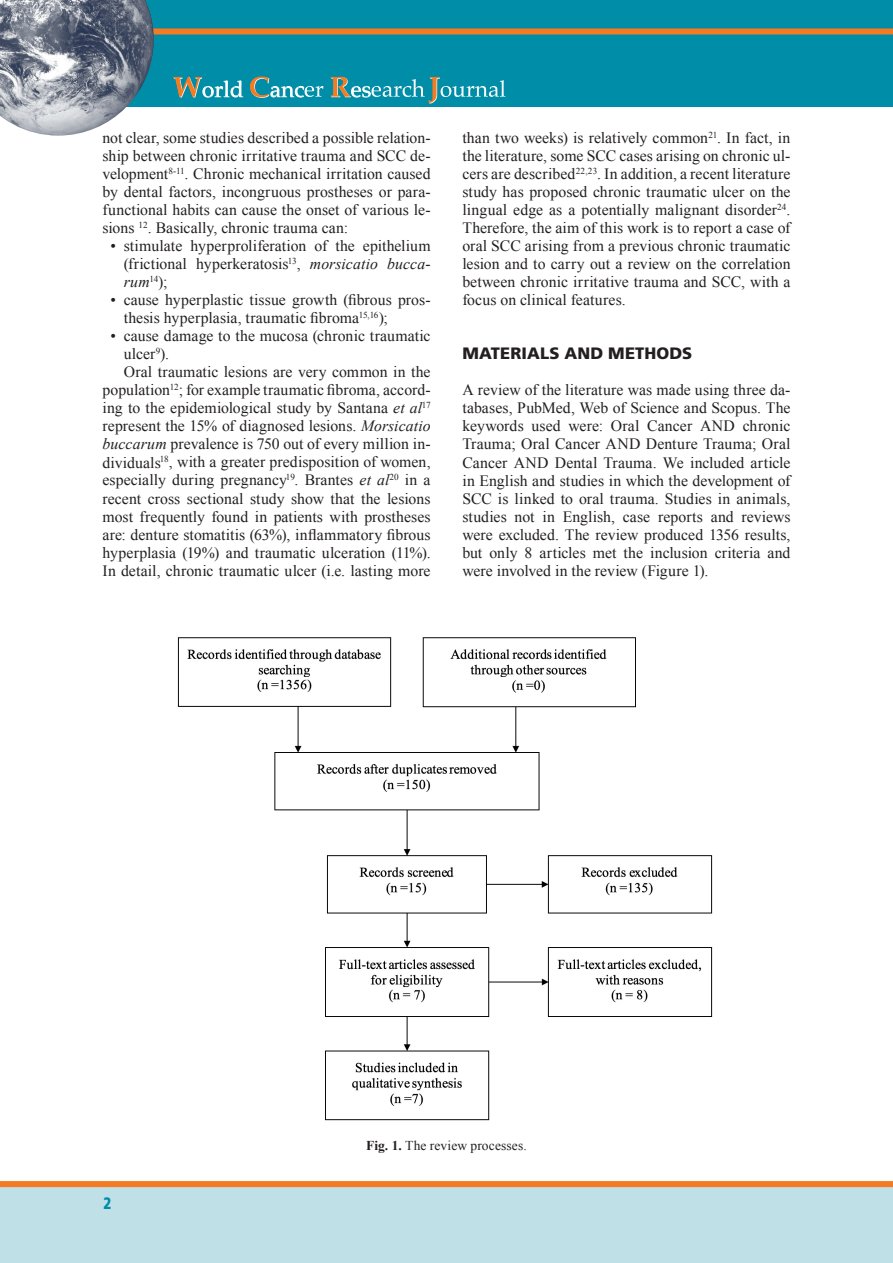
<style>
.page{position:relative;width:893px;height:1263px;background:#fff}
.page>*{position:absolute;margin:0;border:0;box-sizing:border-box;transform-origin:0 0}
.t1{font:900 16.5px "Frutiger";letter-spacing:.005em;color:#231f20}
.t2{font:900 16.5px "Frutiger";color:#008da8;scale:.8 1}
.t3{font:15.75px/18px "Times New Roman";letter-spacing:.005em;color:#231f20;text-align:justify}
.t4{font:13.5px "Times New Roman";letter-spacing:.01em;color:#231f20}
.s1{font-style:italic}
.s2{font-weight:700}
</style>
<div class="page">
<div style="left:0;top:0;width:893px;height:106px;background:#008da8"></div>
<div style="left:0;top:1181px;width:893px;height:82px;background:#c0e0e8"></div>
<div style="left:0;top:28px;width:893px;height:6px;background:#f47b21"></div>
<div style="left:0;top:1181px;width:893px;height:6px;background:#f47b21"></div>
<img style="left:0;top:0;width:154px;height:136px">
<svg style="left:173px;top:77px;width:70px;height:21px"></svg>
<svg style="left:250px;top:77px;width:73px;height:21px"></svg>
<svg style="left:331px;top:77px;width:174px;height:26px"></svg>
<img style="left:177px;top:637px;width:536px;height:484px">
<p class="t3" style="left:102px;top:129px;width:330px">not clear, some studies described a possible relation&shy;ship between chronic irritative trauma and SCC de&shy;velopment<sup>8-11</sup>. Chronic mechanical irritation caused by dental factors, incongruous prostheses or para&shy;functional habits can cause the onset of various le&shy;sions <sup>12</sup>. Basically, chronic trauma can:</p>
<p class="t3" style="left:124px;top:237px;width:308px;text-indent:-13px">• stimulate hyperproliferation of the epithelium (frictional hyperkeratosis<sup>13</sup>, <span class="s1">morsicatio bucca&shy;rum</span><sup>14</sup>);</p>
<p class="t3" style="left:124px;top:291px;width:308px;text-indent:-13px">• cause hyperplastic tissue growth (fibrous pros&shy;thesis hyperplasia, traumatic fibroma<sup>15,16</sup>);</p>
<p class="t3" style="left:110px;top:327px;width:322px">• cause damage to the mucosa (chronic traumatic</p>
<p class="t3" style="left:124px;top:345px;width:47px">ulcer<sup>9</sup>).</p>
<p class="t3" style="left:124px;top:363px;width:308px">Oral traumatic lesions are very common in the</p>
<p class="t3" style="left:102px;top:381px;width:330px">population<sup>12</sup>; for example traumatic fibroma, accord-</p>
<p class="t3" style="left:102px;top:399px;width:330px">ing to the epidemiological study by Santana <span class="s1">et al</span><sup>17</sup></p>
<p class="t3" style="left:102px;top:417px;width:330px">represent the 15% of diagnosed lesions. <span class="s1">Morsicatio</span></p>
<p class="t3" style="left:102px;top:435px;width:330px"><span class="s1">buccarum</span> prevalence is 750 out of every million in-</p>
<p class="t3" style="left:102px;top:453px;width:330px">dividuals<sup>18</sup>, with a greater predisposition of women,</p>
<p class="t3" style="left:102px;top:471px;width:330px">especially during pregnancy<sup>19</sup>. Brantes <span class="s1">et al</span><sup>20</sup> in a</p>
<p class="t3" style="left:102px;top:489px;width:330px">recent cross sectional study show that the lesions</p>
<p class="t3" style="left:102px;top:507px;width:330px">most frequently found in patients with prostheses</p>
<p class="t3" style="left:102px;top:525px;width:330px">are: denture stomatitis (63%), inflammatory fibrous</p>
<p class="t3" style="left:102px;top:543px;width:330px">hyperplasia (19%) and traumatic ulceration (11%).</p>
<p class="t3" style="left:102px;top:561px;width:330px">In detail, chronic traumatic ulcer (i.e. lasting more</p>
<p class="t3" style="left:462px;top:129px;width:330px">than two weeks) is relatively common<sup>21</sup>. In fact, in the literature, some SCC cases arising on chronic ul&shy;cers are described<sup>22,23</sup>. In addition, a recent literature study has proposed chronic traumatic ulcer on the lingual edge as a potentially malignant disorder<sup>24</sup>.<br>Therefore, the aim of this work is to report a case of oral SCC arising from a previous chronic traumatic lesion and to carry out a review on the correlation between chronic irritative trauma and SCC, with a focus on clinical features.</p>
<p class="t1" style="left:462px;top:344px;width:231px">MATERIALS AND METHODS</p>
<p class="t3" style="left:462px;top:381px;width:330px">A review of the literature was made using three da&shy;tabases, PubMed, Web of Science and Scopus. The keywords used were: Oral Cancer AND chronic Trauma; Oral Cancer AND Denture Trauma; Oral Cancer AND Dental Trauma. We included article in English and studies in which the development of SCC is linked to oral trauma. Studies in animals, studies not in English, case reports and reviews were excluded. The review produced 1356 results, but only 8 articles met the inclusion criteria and were involved in the review (Figure 1).</p>
<p class="t2" style="left:104px;top:1193px;width:12px">2</p>
<p class="t4" style="left:366px;top:1137px;width:162px"><span class="s2">Fig. 1.</span> The review processes.</p>
</div>
